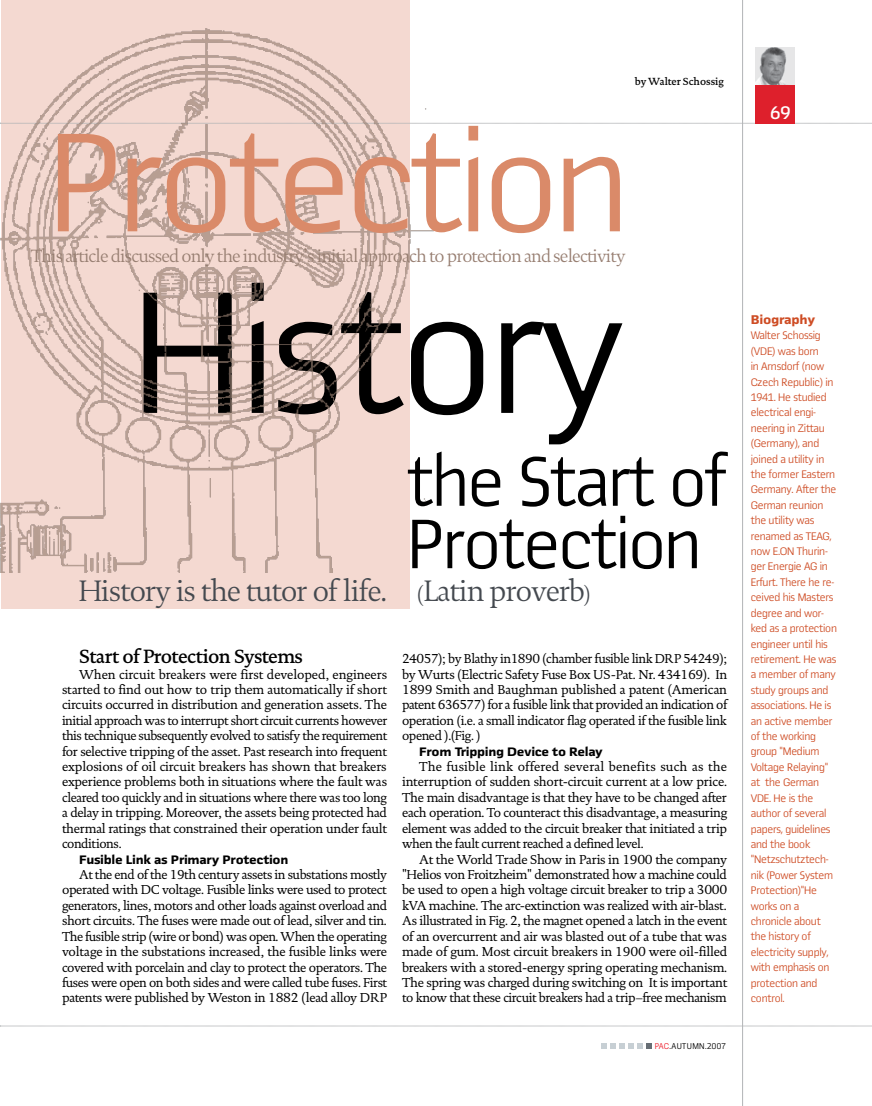
<style>
.page{position:relative;width:872px;height:1106px;background:#fff}
.page>*{position:absolute;margin:0;border:0;box-sizing:border-box;transform-origin:0 0}
.t1{font:300 185.1px "Fletch";letter-spacing:-.03em;color:#000}
.t2{font:300 150px "Fletch";letter-spacing:-.04em;color:#da8a69}
.t3{font:300 74.55px/62.4px "Fletch";letter-spacing:-.03em;color:#000}
.t4{font:30px "DTL Documenta T Light";letter-spacing:-.02em;color:#44494f}
.t5{font:500 19.5px "DTL Documenta TOT";letter-spacing:-.035em;color:#000}
.t6{font:19.5px "Fletch";color:#fff}
.t7{font:18px "DTL Documenta T Light";letter-spacing:-.025em;color:#977e71}
.t8{font:800 13.5px "Fletch";letter-spacing:-.02em;color:#ce4c24}
.t9{font:13.2px/15.5px "DTL Documenta TOT";letter-spacing:-.035em;color:#000;text-align:justify}
.t10{font:800 13.2px "Fletch";letter-spacing:-.025em;color:#000}
.t11{font:300 11.7px/15.5px "Fletch";letter-spacing:-.02em;color:#ce4c24}
.t12{font:500 10.5px "DTL Documenta TOT";letter-spacing:-.005em;color:#000}
.t13{font:300 9px "Fletch";letter-spacing:.045em;color:#000;scale:.95 1}
.s1{font-size:21px}
.s2{color:#ed1c29}
</style>
<div class="page">
<div style="left:1px;top:0;width:408px;height:609px;background:#f4d9d1"></div>
<svg style="left:0;top:1025px;width:872px;height:1px"></svg>
<svg style="left:433px;top:123px;width:439px;height:1px"></svg>
<hr style="left:742px;top:0;width:1px;height:1106px;background:#b2b4b6">
<div style="left:755px;top:85px;width:40px;height:39px;background:#de202c"></div>
<img style="left:755px;top:47px;width:40px;height:38px">
<svg style="left:601px;top:1043px;width:51px;height:5px"></svg>
<img style="left:0;top:29px;width:433px;height:543px">
<p class="t12" style="left:634px;top:75px;width:91px">by Walter Schossig</p>
<h2 class="t2" style="left:48px;top:101px;width:584px">Protection</h2>
<h3 class="t7" style="left:31px;top:245px;width:596px">This article discussed only the industry’s initial approach to protection and selectivity</h3>
<h1 class="t1" style="left:131px;top:252px;width:495px">History</h1>
<h3 class="t3" style="left:407px;top:449px;width:321px">the Start of<br>Protection</h3>
<h3 class="t4" style="left:78px;top:573px;width:514px">History is the tutor of life. <span class="s1">(</span>Latin proverb<span class="s1">)</span></h3>
<h3 class="t5" style="left:79px;top:644px;width:225px">Start of Protection Systems</h3>
<p class="t9" style="left:62px;top:666px;width:327px;text-indent:17px">When circuit breakers were first developed, engineers started to find out how to trip them automatically if short circuits occurred in distribution and generation assets. The initial approach was to interrupt short circuit currents however this technique subsequently evolved to satisfy the requirement for selective tripping of the asset. Past research into frequent explosions of oil circuit breakers has shown that breakers experience problems both in situations where the fault was cleared too quickly and in situations where there was too long a delay in tripping. Moreover, the assets being protected had thermal ratings that constrained their operation under fault conditions.</p>
<p class="t10" style="left:79px;top:852px;width:211px">Fusible Link as Primary Protection</p>
<p class="t9" style="left:62px;top:866px;width:327px;text-indent:17px">At the end of the 19th century assets in substations mostly operated with DC voltage. Fusible links were used to protect generators, lines, motors and other loads against overload and short circuits. The fuses were made out of lead, silver and tin.<br>The fusible strip (wire or bond) was open. When the operating voltage in the substations increased, the fusible links were covered with porcelain and clay to protect the operators. The fuses were open on both sides and were called tube fuses. First patents were published by Weston in 1882 (lead alloy DRP</p>
<p class="t9" style="left:402px;top:651px;width:327px">24057); by Blathy in1890 (chamber fusible link DRP 54249); by Wurts (Electric Safety Fuse Box US-Pat. Nr. 434169). In 1899 Smith and Baughman published a patent (American patent 636577) for a fusible link that provided an indication of operation (i.e. a small indicator flag operated if the fusible link opened ).(Fig. )</p>
<p class="t10" style="left:419px;top:744px;width:185px">From Tripping Device to Relay</p>
<p class="t9" style="left:402px;top:758px;width:327px;text-indent:17px">The fusible link offered several benefits such as the interruption of sudden short-circuit current at a low price.<br>The main disadvantage is that they have to be changed after each operation. To counteract this disadvantage, a measuring element was added to the circuit breaker that initiated a trip when the fault current reached a defined level.</p>
<p class="t9" style="left:402px;top:851px;width:327px;text-indent:17px">At the World Trade Show in Paris in 1900 the company "Helios von Froitzheim" demonstrated how a machine could be used to open a high voltage circuit breaker to trip a 3000 kVA machine. The arc-extinction was realized with air-blast.<br>As illustrated in Fig. 2, the magnet opened a latch in the event of an overcurrent and air was blasted out of a tube that was made of gum. Most circuit breakers in 1900 were oil-filled breakers with a stored-energy spring operating mechanism.<br>The spring was charged during switching on It is important to know that these circuit breakers had a trip–free mechanism</p>
<p class="t13" style="left:654px;top:1040px;width:77px"><span class="s2">PAC</span>.AUTUMN.2007</p>
<h3 class="t6" style="left:769px;top:102px;width:23px">69</h3>
<p class="t8" style="left:750px;top:312px;width:66px">Biography</p>
<p class="t11" style="left:750px;top:327px;width:88px">Walter Schossig (VDE) was born<br>in Arnsdorf (now<br>Czech Republic) in<br>1941. He studied electrical engi&shy;neering in Zittau (Germany), and joined a utility in the former Eastern<br>Germany. After the<br>German reunion the utility was renamed as TEAG, now E.ON Thurin&shy;ger Energie AG in<br>Erfurt. There he re&shy;ceived his Masters degree and wor&shy;ked as a protection engineer until his retirement. He was a member of many study groups and associations. He is an active member of the working group “Medium<br>Voltage Relaying” at the German<br>VDE. He is the author of several papers, guidelines and the book “Netzschutztech&shy;nik (Power System<br>Protection)”He works on a chronicle about the history of electricity supply, with emphasis on protection and control.</p>
</div>
